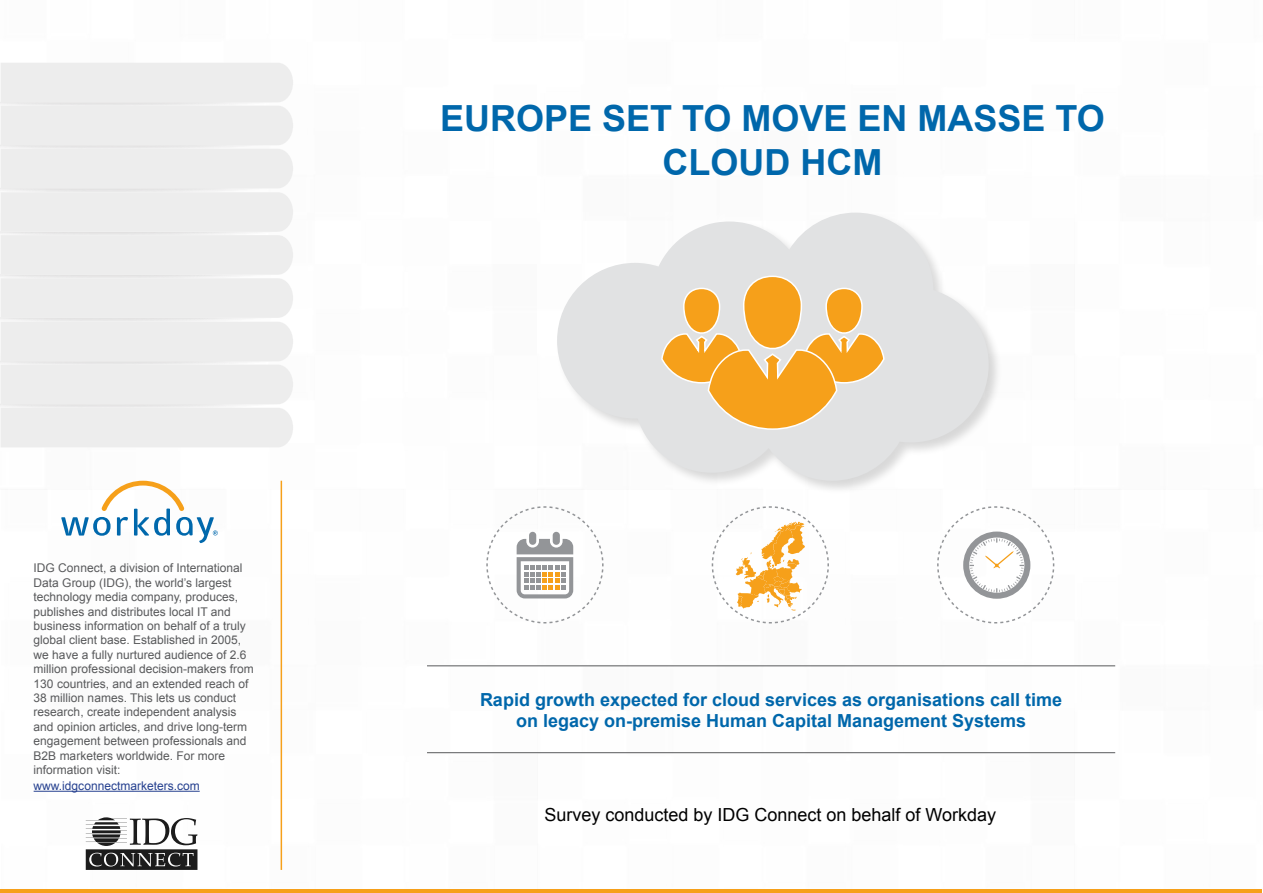
<style>
.page{position:relative;width:1263px;height:893px;background:#fff}
.page>*{position:absolute;margin:0;border:0;box-sizing:border-box;transform-origin:0 0}
.t1{font:700 36px/43.2px "Arial";color:#0067ab;text-align:center}
.t2{font:700 18px/21.6px "Arial";color:#0067ab;text-align:center}
.t3{font:18px "Arial";color:#000}
.t4{font:12px/14.4px "Arial";color:#58595b}
.t5{font:12px "Arial";color:#25408f}
</style>
<div class="page">
<svg style="left:86px;top:817px;width:111px;height:53px"></svg>
<svg style="left:61px;top:481px;width:157px;height:62px"></svg>
<hr style="left:281px;top:481px;width:1px;height:389px;background:#f6a01a">
<hr style="left:34px;top:791px;width:166px;height:1px;background:#25408f">
<hr style="left:0;top:889px;width:1262px;height:4px;background:#f6a01a">
<div style="left:0;top:63px;width:293px;height:384px;background:#ededed"></div>
<div style="left:555px;top:211px;width:448px;height:284px;background:#000;opacity:.15"></div>
<svg style="left:557px;top:213px;width:432px;height:268px;fill:#e1e2e3"></svg>
<hr style="left:427px;top:665px;width:688px;height:1px;background:#58595b">
<hr style="left:427px;top:752px;width:688px;height:1px;background:#58595b">
<svg style="left:711px;top:506px;width:118px;height:118px"></svg>
<svg style="left:937px;top:506px;width:118px;height:118px"></svg>
<div style="left:963px;top:531px;width:67px;height:68px;border:6px solid #939598;border-radius:50%"></div>
<svg style="left:486px;top:506px;width:118px;height:118px"></svg>
<svg style="left:660px;top:275px;width:225px;height:156px"></svg>
<p class="t4" style="left:34px;top:561px;width:222px">IDG Connect, a division of International Data Group (IDG), the world’s largest technology media company, produces, publishes and distributes local IT and business information on behalf of a truly global client base. Established in 2005, we have a fully nurtured audience of 2.6 million professional decision-makers from 130 countries, and an extended reach of 38 million names. This lets us conduct research, create independent analysis and opinion articles, and drive long-term engagement between professionals and B2B marketers worldwide. For more information visit:</p>
<p class="t5" style="left:34px;top:778px;width:168px">www.idgconnectmarketers.com</p>
<h1 class="t1" style="left:440px;top:98px;width:666px">EUROPE SET TO MOVE EN MASSE TO<br>CLOUD HCM</h1>
<h2 class="t2" style="left:480px;top:689px;width:584px">Rapid growth expected for cloud services as organisations call time on legacy on-premise Human Capital Management Systems</h2>
<h2 class="t3" style="left:544px;top:803px;width:453px">Survey conducted by IDG Connect on behalf of Workday</h2>
</div>
